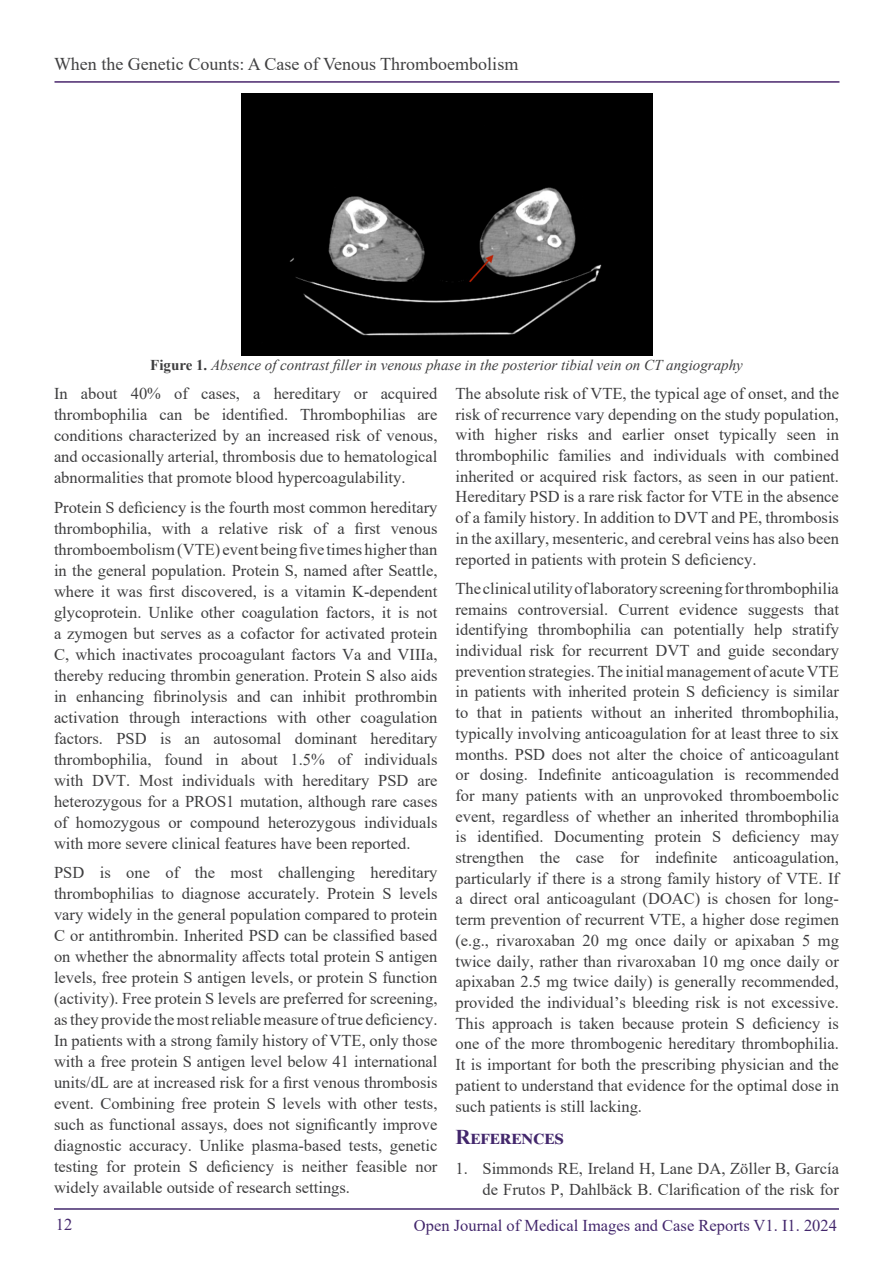
<style>
.page{position:relative;width:893px;height:1263px;background:#fff}
.page>*{position:absolute;margin:0;border:0;box-sizing:border-box;transform-origin:0 0}
.t1{font:700 21px "Times New Roman";letter-spacing:.025em;color:#43276c}
.t2{font:18px "Times New Roman";color:#414142}
.t3{font:16.5px/21px "Times New Roman";color:#3e3e3f;text-align:justify}
.t4{font:16.5px "Times New Roman";color:#43276c}
.t5{font:italic 15px "Times New Roman";color:#3e3e3f}
.s1{font-weight:700;font-style:normal}
</style>
<div class="page">
<hr style="left:54px;top:1208px;width:785px;height:2px;background:#43276c">
<hr style="left:54px;top:81px;width:785px;height:2px;background:#49266c">
<img style="left:242px;top:93px;width:410px;height:262px">
<p class="t2" style="left:54px;top:51px;width:466px">When the Genetic Counts: A Case of Venous Thromboembolism</p>
<p class="t5" style="left:150px;top:355px;width:594px"><span class="s1">Figure 1.</span> Absence of contrast filler in venous phase in the posterior tibial vein on CT angiography</p>
<p class="t3" style="left:54px;top:382px;width:385px">In about 40% of cases, a hereditary or acquired thrombophilia can be identified. Thrombophilias are conditions characterized by an increased risk of venous, and occasionally arterial, thrombosis due to hematological abnormalities that promote blood hypercoagulability.</p>
<p class="t3" style="left:54px;top:496px;width:385px">Protein S deficiency is the fourth most common hereditary thrombophilia, with a relative risk of a first venous thromboembolism (VTE) event being five times higher than in the general population. Protein S, named after Seattle, where it was first discovered, is a vitamin K-dependent glycoprotein. Unlike other coagulation factors, it is not a zymogen but serves as a cofactor for activated protein C, which inactivates procoagulant factors Va and VIIIa, thereby reducing thrombin generation. Protein S also aids in enhancing fibrinolysis and can inhibit prothrombin activation through interactions with other coagulation factors. PSD is an autosomal dominant hereditary thrombophilia, found in about 1.5% of individuals with DVT. Most individuals with hereditary PSD are heterozygous for a PROS1 mutation, although rare cases of homozygous or compound heterozygous individuals with more severe clinical features have been reported.</p>
<p class="t3" style="left:54px;top:862px;width:385px">PSD is one of the most challenging hereditary thrombophilias to diagnose accurately. Protein S levels vary widely in the general population compared to protein C or antithrombin. Inherited PSD can be classified based on whether the abnormality affects total protein S antigen levels, free protein S antigen levels, or protein S function (activity). Free protein S levels are preferred for screening, as they provide the most reliable measure of true deficiency.<br>In patients with a strong family history of VTE, only those with a free protein S antigen level below 41 international units/dL are at increased risk for a first venous thrombosis event. Combining free protein S levels with other tests, such as functional assays, does not significantly improve diagnostic accuracy. Unlike plasma-based tests, genetic testing for protein S deficiency is neither feasible nor widely available outside of research settings.</p>
<p class="t3" style="left:455px;top:383px;width:385px">The absolute risk of VTE, the typical age of onset, and the risk of recurrence vary depending on the study population, with higher risks and earlier onset typically seen in thrombophilic families and individuals with combined inherited or acquired risk factors, as seen in our patient.<br>Hereditary PSD is a rare risk factor for VTE in the absence of a family history. In addition to DVT and PE, thrombosis in the axillary, mesenteric, and cerebral veins has also been reported in patients with protein S deficiency.</p>
<p class="t3" style="left:455px;top:577px;width:385px">The clinical utility of laboratory screening for thrombophilia remains controversial. Current evidence suggests that identifying thrombophilia can potentially help stratify individual risk for recurrent DVT and guide secondary prevention strategies. The initial management of acute VTE in patients with inherited protein S deficiency is similar to that in patients without an inherited thrombophilia, typically involving anticoagulation for at least three to six months. PSD does not alter the choice of anticoagulant or dosing. Indefinite anticoagulation is recommended for many patients with an unprovoked thromboembolic event, regardless of whether an inherited thrombophilia is identified. Documenting protein S deficiency may strengthen the case for indefinite anticoagulation, particularly if there is a strong family history of VTE. If a direct oral anticoagulant (DOAC) is chosen for long&shy;term prevention of recurrent VTE, a higher dose regimen (e.g., rivaroxaban 20 mg once daily or apixaban 5 mg twice daily, rather than rivaroxaban 10 mg once daily or apixaban 2.5 mg twice daily) is generally recommended, provided the individual’s bleeding risk is not excessive.<br>This approach is taken because protein S deficiency is one of the more thrombogenic hereditary thrombophilia.<br>It is important for both the prescribing physician and the patient to understand that evidence for the optimal dose in such patients is still lacking.</p>
<p class="t1" style="left:455px;top:1122px;width:110px">References</p>
<p class="t3" style="left:455px;top:1157px;width:385px;text-align:right">1. Simmonds RE, Ireland H, Lane DA, Zöller B, García de Frutos P, Dahlbäck B. Clarification of the risk for</p>
<p class="t4" style="left:56px;top:1213px;width:18px">12</p>
<p class="t4" style="left:414px;top:1214px;width:425px">Open Journal of Medical Images and Case Reports V1. I1. 2024</p>
</div>
